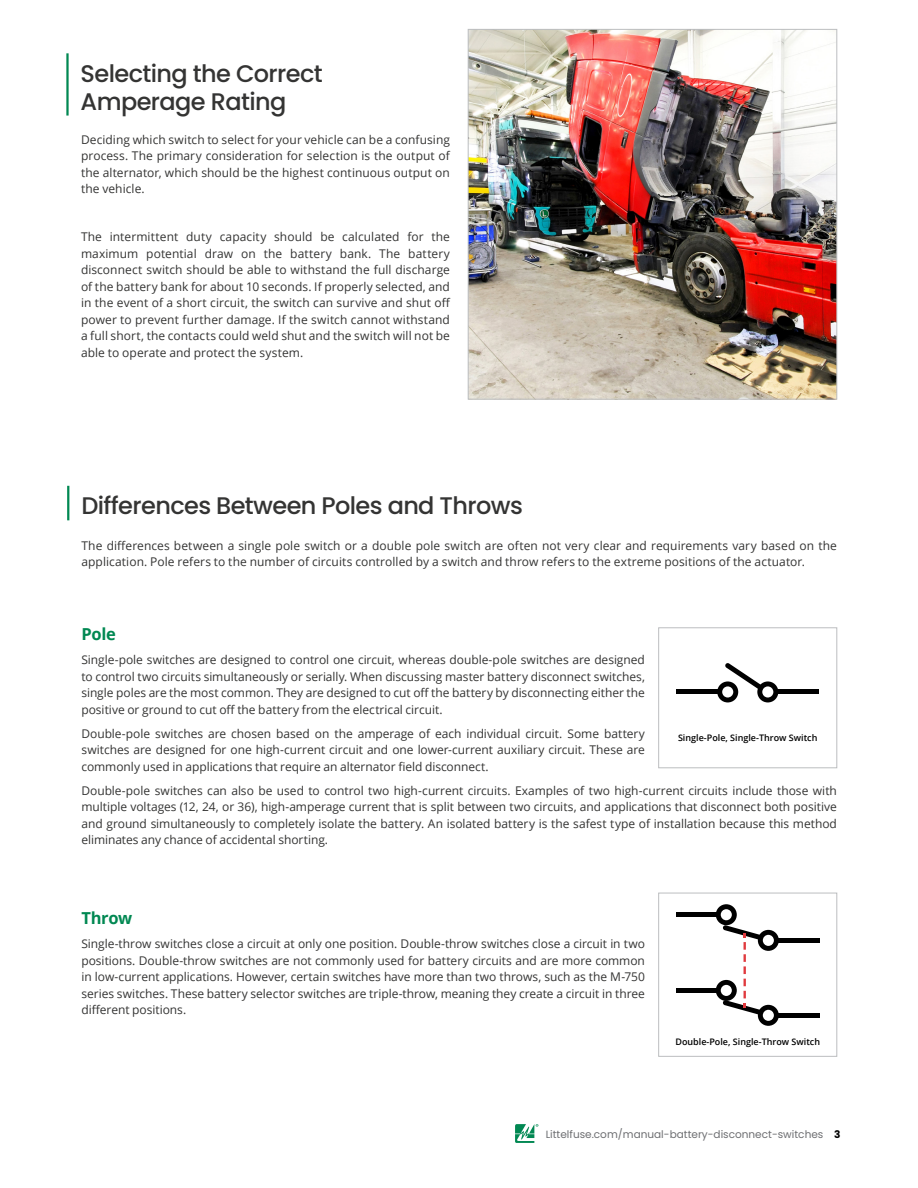
<style>
.page{position:relative;width:918px;height:1188px;background:#fff}
.page>*{position:absolute;margin:0;border:0;box-sizing:border-box;transform-origin:0 0}
.t1{font:500 24px/28.8px "Poppins";letter-spacing:-.025em;color:#343433}
.t2{font:700 16.5px "Open Sans";letter-spacing:-.02em;color:#018852}
.t3{font:12px/16.5px "Open Sans";letter-spacing:.005em;color:#343433;text-align:justify}
.t4{font:10.5px "Poppins";color:#6d6e71}
.t5{font:600 9px "Open Sans";color:#000}
.s1{font-weight:700;color:#000}
</style>
<div class="page">
<svg style="left:515px;top:1124px;width:23px;height:19px"></svg>
<hr style="left:67px;top:486px;width:2px;height:34px;background:#018852">
<img style="left:470px;top:31px;width:365px;height:366px">
<div style="left:468px;top:29px;width:369px;height:370px;border:1px solid #bcbec0"></div>
<hr style="left:66px;top:53px;width:3px;height:63px;background:#018852">
<div style="left:658px;top:893px;width:179px;height:164px;border:1px solid #bcbec0"></div>
<div style="left:777px;top:938px;width:43px;height:5px;background:#000"></div>
<div style="left:777px;top:1013px;width:43px;height:5px;background:#000"></div>
<div style="left:676px;top:912px;width:42px;height:5px;background:#000"></div>
<div style="left:676px;top:988px;width:42px;height:5px;background:#000"></div>
<svg style="left:716px;top:904px;width:63px;height:122px"></svg>
<div style="left:658px;top:628px;width:179px;height:140px;border:1px solid #bcbec0"></div>
<svg style="left:717px;top:663px;width:61px;height:39px"></svg>
<div style="left:777px;top:689px;width:42px;height:5px;background:#000"></div>
<div style="left:676px;top:689px;width:43px;height:5px;background:#000"></div>
<h1 class="t1" style="left:81px;top:59px;width:244px">Selecting the Correct<br>Amperage Rating</h1>
<p class="t3" style="left:81px;top:131px;width:371px">Deciding which switch to select for your vehicle can be a confusing process. The primary consideration for selection is the output of the alternator, which should be the highest continuous output on the vehicle.</p>
<p class="t3" style="left:81px;top:229px;width:371px">The intermittent duty capacity should be calculated for the maximum potential draw on the battery bank. The battery disconnect switch should be able to withstand the full discharge of the battery bank for about 10 seconds. If properly selected, and in the event of a short circuit, the switch can survive and shut off power to prevent further damage. If the switch cannot withstand a full short, the contacts could weld shut and the switch will not be able to operate and protect the system.</p>
<h1 class="t1" style="left:81px;top:491px;width:443px">Differences Between Poles and Throws</h1>
<p class="t3" style="left:81px;top:537px;width:757px">The differences between a single pole switch or a double pole switch are often not very clear and requirements vary based on the application. Pole refers to the number of circuits controlled by a switch and throw refers to the extreme positions of the actuator.</p>
<h2 class="t2" style="left:81px;top:623px;width:36px">Pole</h2>
<p class="t3" style="left:81px;top:651px;width:565px">Single-pole switches are designed to control one circuit, whereas double-pole switches are designed to control two circuits simultaneously or serially. When discussing master battery disconnect switches, single poles are the most common. They are designed to cut off the battery by disconnecting either the positive or ground to cut off the battery from the electrical circuit.</p>
<p class="t3" style="left:81px;top:725px;width:565px">Double-pole switches are chosen based on the amperage of each individual circuit. Some battery switches are designed for one high-current circuit and one lower-current auxiliary circuit. These are commonly used in applications that require an alternator field disconnect.</p>
<p class="t3" style="left:81px;top:782px;width:757px">Double-pole switches can also be used to control two high-current circuits. Examples of two high-current circuits include those with multiple voltages (12, 24, or 36), high-amperage current that is split between two circuits, and applications that disconnect both positive and ground simultaneously to completely isolate the battery. An isolated battery is the safest type of installation because this method eliminates any chance of accidental shorting.</p>
<p class="t5" style="left:678px;top:731px;width:141px">Single-Pole, Single-Throw Switch</p>
<h2 class="t2" style="left:81px;top:907px;width:52px">Throw</h2>
<p class="t3" style="left:81px;top:935px;width:565px">Single-throw switches close a circuit at only one position. Double-throw switches close a circuit in two positions. Double-throw switches are not commonly used for battery circuits and are more common in low-current applications. However, certain switches have more than two throws, such as the M-750 series switches. These battery selector switches are triple-throw, meaning they create a circuit in three different positions.</p>
<p class="t5" style="left:675px;top:1035px;width:146px">Double-Pole, Single-Throw Switch</p>
<p class="t4" style="left:546px;top:1128px;width:296px">Littelfuse.com/manual-battery-disconnect-switches <span class="s1">3</span></p>
</div>
